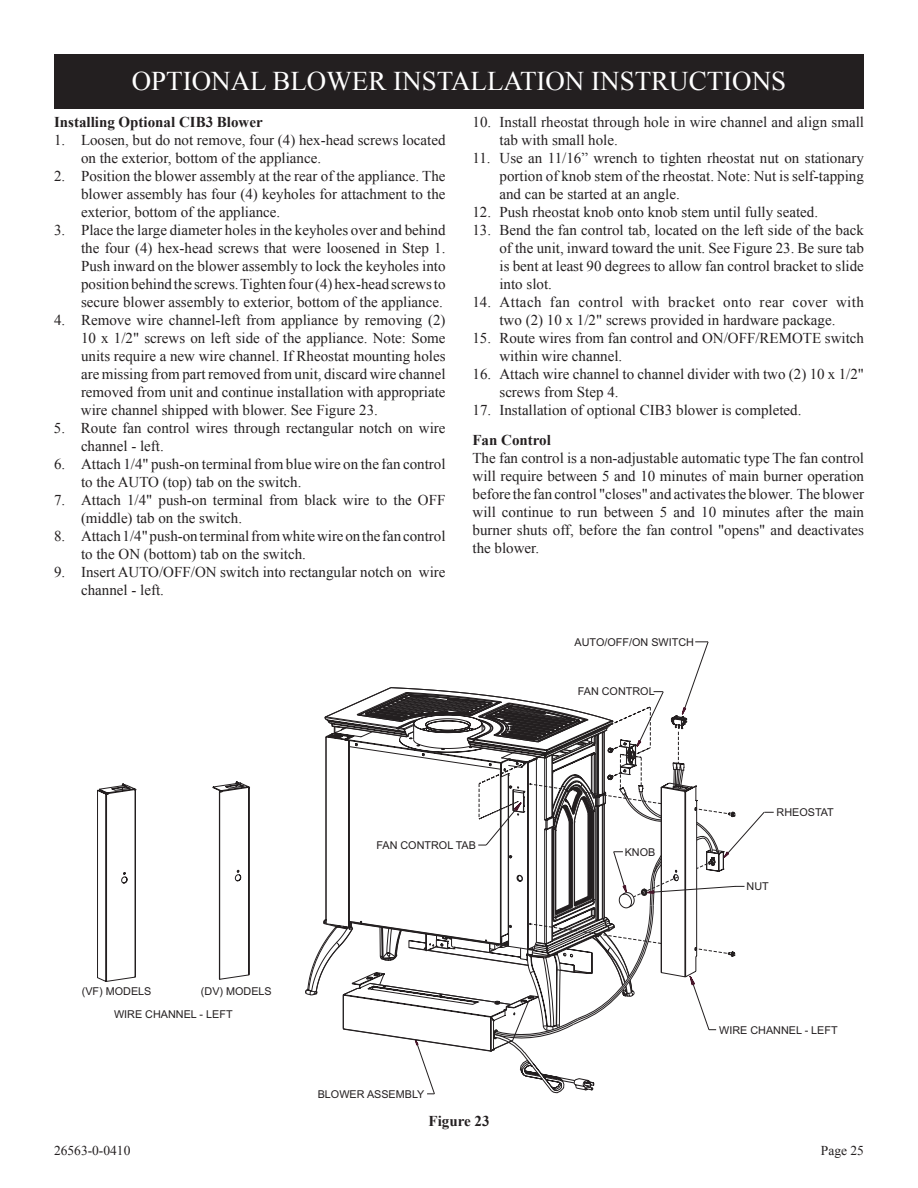
<style>
.page{position:relative;width:918px;height:1188px;background:#fff}
.page>*{position:absolute;margin:0;border:0;box-sizing:border-box;transform-origin:0 0}
.t1{font:27px "Times New Roman";color:#fff}
.t2{font:15px/18px "Times New Roman";color:#231f20}
.t3{font:15px/18px "Times New Roman";letter-spacing:.03em;color:#231f20;text-align:center}
.t4{font:700 15px "Times New Roman";color:#231f20}
.t5{font:13.5px "Times New Roman";color:#231f20}
.t6{font:10.8px "Arial";color:#231f20}
</style>
<div class="page">
<div style="left:54px;top:54px;width:810px;height:54px;background:#231f20"></div>
<svg style="left:695px;top:642px;width:13px;height:1px"></svg>
<svg style="left:97px;top:781px;width:153px;height:201px"></svg>
<svg style="left:325px;top:687px;width:449px;height:407px"></svg>
<h1 class="t1" style="left:132px;top:63px;width:53px">OPTIONA</h1>
<h1 class="t1" style="left:250px;top:63px;width:160px">L BLOWER INSTA</h1>
<h1 class="t1" style="left:471px;top:63px;width:51px">LLATION</h1>
<h1 class="t1" style="left:591px;top:63px;width:16px">INST</h1>
<h1 class="t1" style="left:651px;top:63px;width:55px">RUCTIONS</h1>
<p class="t4" style="left:54px;top:111px;width:210px">Installing Optional CIB3 Blower</p>
<p class="t2" style="left:81px;top:131px;width:366px;text-indent:-27px">1. Loosen, but do not remove, four (4) hex-head screws located on the exterior, bottom of the appliance.</p>
<p class="t2" style="left:81px;top:167px;width:366px;text-align:justify;text-indent:-27px">2. Position the blower assembly at the rear of the appliance. The blower assembly has four (4) keyholes for attachment to the exterior, bottom of the appliance.</p>
<p class="t2" style="left:81px;top:221px;width:366px;text-align:justify;text-indent:-27px">3. Place the large diameter holes in the keyholes over and behind the four (4) hex-head screws that were loosened in Step 1.<br>Push inward on the blower assembly to lock the keyholes into positionbehindthe screws.Tightenfour(4)hex-headscrewsto secure blower assembly to exterior, bottom of the appliance.</p>
<p class="t2" style="left:81px;top:311px;width:366px;text-align:justify;text-indent:-27px">4. Remove wire channel-left from appliance by removing (2)<br>10 x 1/2" screws on left side of the appliance. Note: Some units require a new wire channel. If Rheostat mounting holes are missing from part removed from unit, discard wire channel removed from unit and continue installation with appropriate wire channel shipped with blower. See Figure 23.</p>
<p class="t2" style="left:81px;top:419px;width:366px;text-indent:-27px">5. Route fan control wires through rectangular notch on wire channel - left.</p>
<p class="t2" style="left:81px;top:455px;width:366px;text-indent:-27px">6. Attach 1/4" push-on terminal from blue wire on the fan control to the AUTO (top) tab on the switch.</p>
<p class="t2" style="left:81px;top:491px;width:366px;text-indent:-27px">7. Attach 1/4" push-on terminal from black wire to the OFF (middle) tab on the switch.</p>
<p class="t2" style="left:81px;top:527px;width:366px;text-indent:-27px">8. Attach1/4"push-onterminalfromwhitewireonthe fancontrol to the ON (bottom) tab on the switch.</p>
<p class="t2" style="left:81px;top:563px;width:366px;text-indent:-27px">9. Insert AUTO/OFF/ON switch into rectangular notch on wire channel - left.</p>
<p class="t2" style="left:500px;top:113px;width:366px;text-indent:-27px">10. Install rheostat through hole in wire channel and align small tab with small hole.</p>
<p class="t2" style="left:499px;top:149px;width:366px;text-align:justify;text-indent:-27px">11. Use an 11/16” wrench to tighten rheostat nut on stationary portion of knob stem of the rheostat. Note: Nut is self-tapping and can be started at an angle.</p>
<p class="t2" style="left:472px;top:203px;width:347px">12. Push rheostat knob onto knob stem until fully seated.</p>
<p class="t2" style="left:499px;top:221px;width:366px;text-align:justify;text-indent:-27px">13. Bend the fan control tab, located on the left side of the back of the unit, inward toward the unit. See Figure 23. Be sure tab is bent at least 90 degrees to allow fan control bracket to slide into slot.</p>
<p class="t3" style="left:472px;top:293px;width:393px">14. Attach fan control with bracket onto rear cover with two (2) 10 x 1/2" screws provided in hardware package.</p>
<p class="t2" style="left:500px;top:329px;width:366px;text-indent:-27px">15. Route wires from fan control and ON/OFF/REMOTE switch within wire channel.</p>
<p class="t2" style="left:500px;top:365px;width:366px;text-indent:-27px">16. Attach wire channel to channel divider with two (2) 10 x 1/2" screws from Step 4.</p>
<p class="t2" style="left:473px;top:401px;width:331px">17. Installation of optional CIB3 blower is completed.</p>
<p class="t4" style="left:473px;top:430px;width:80px">Fan Control</p>
<p class="t2" style="left:473px;top:449px;width:393px;text-align:justify">The fan control is a non-adjustable automatic type The fan control will require between 5 and 10 minutes of main burner operation before the fan control "closes" and activatesthe blower. The blower will continue to run between 5 and 10 minutes after the main burner shuts off, before the fan control "opens" and deactivates the blower.</p>
<p class="t6" style="left:575px;top:635px;width:121px">AUTO/OFF/ON SWITCH</p>
<p class="t6" style="left:376px;top:838px;width:101px">FAN CONTROL TAB</p>
<p class="t6" style="left:82px;top:985px;width:71px">(VF) MODELS</p>
<p class="t6" style="left:201px;top:984px;width:72px">(DV) MODELS</p>
<p class="t6" style="left:114px;top:1007px;width:120px">WIRE CHANNEL - LEFT</p>
<p class="t6" style="left:318px;top:1087px;width:108px">BLOWER ASSEMBLY</p>
<p class="t4" style="left:429px;top:1110px;width:62px">Figure 23</p>
<p class="t6" style="left:578px;top:684px;width:78px">FAN CONTROL</p>
<p class="t6" style="left:625px;top:845px;width:32px">KNOB</p>
<p class="t6" style="left:777px;top:805px;width:59px">RHEOSTAT</p>
<p class="t6" style="left:747px;top:880px;width:24px">NUT</p>
<p class="t6" style="left:719px;top:1023px;width:120px">WIRE CHANNEL - LEFT</p>
<p class="t5" style="left:54px;top:1142px;width:78px">26563-0-0410</p>
<p class="t5" style="left:821px;top:1142px;width:45px">Page 25</p>
</div>
